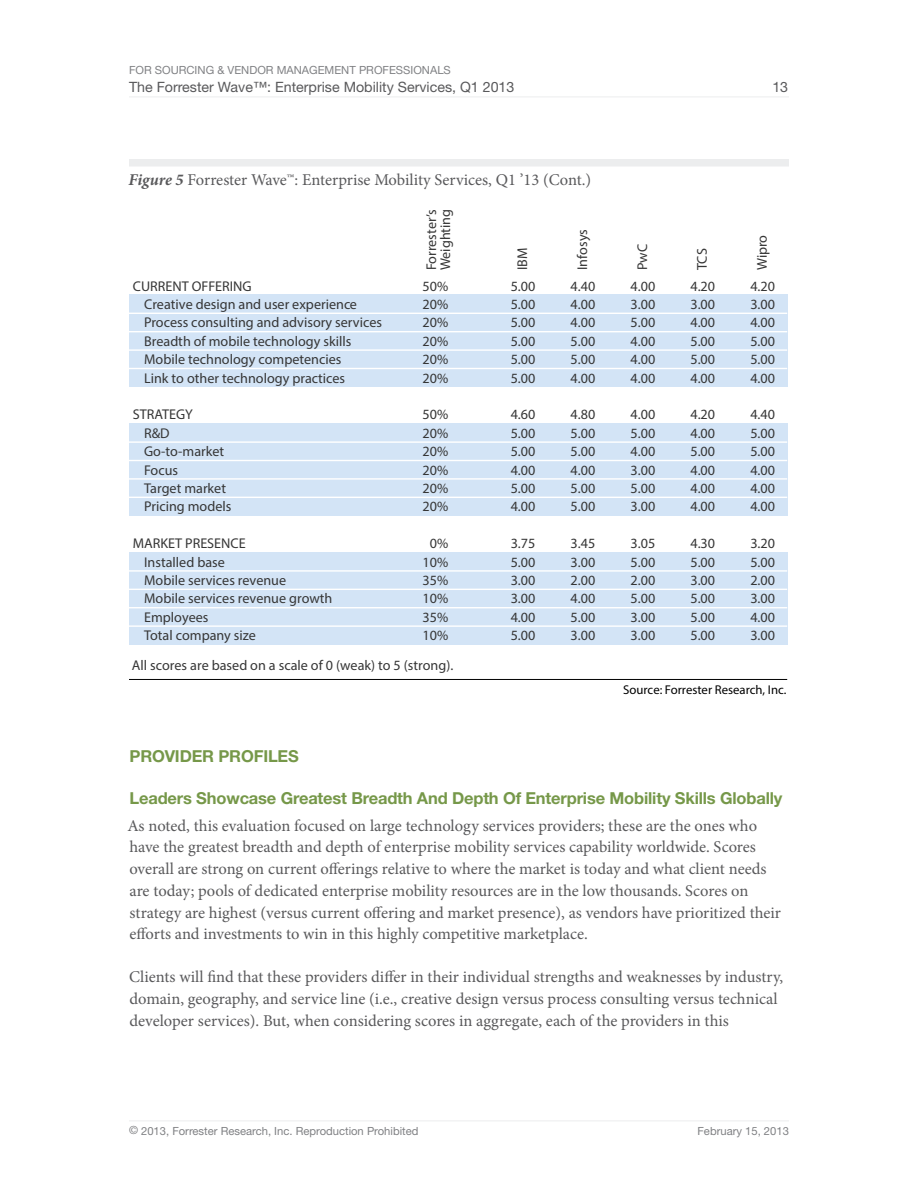
<style>
.page{position:relative;width:918px;height:1188px;background:#fff}
.page>*{position:absolute;margin:0;border:0;box-sizing:border-box;transform-origin:0 0}
.t1{font:16.5px/21.8px "Minion Pro";color:#59595b}
.t2{font:700 16.5px "Helvetica Neue LT Std";letter-spacing:-.01em;color:#769849}
.t3{font:14.25px "Helvetica Neue LT Std";color:#59595b}
.t4{font:14.1px/18.5px "Myriad Pro";color:#363636;text-align:justify}
.t5{font:12.75px "Myriad Pro";color:#000}
.t6{font:11.25px "Helvetica Neue LT Std";color:#808184}
.s1{font-weight:700;font-style:italic}
</style>
<div class="page">
<hr style="left:129px;top:97px;width:660px;height:1px;background:#ecedee">
<hr style="left:129px;top:1120px;width:660px;height:1px;background:#ecedee">
<div style="left:129px;top:159px;width:660px;height:7px;background:#ecedee"></div>
<hr style="left:129px;top:679px;width:658px;height:1px;background:#000">
<div style="left:129px;top:295px;width:658px;height:92px;background:#d3e4f6"></div>
<div style="left:129px;top:423px;width:658px;height:93px;background:#d3e4f6"></div>
<div style="left:129px;top:553px;width:658px;height:92px;background:#d3e4f6"></div>
<hr style="left:129px;top:313px;width:658px;height:1px;background:#fff">
<hr style="left:129px;top:331px;width:658px;height:1px;background:#fff">
<hr style="left:129px;top:349px;width:658px;height:2px;background:#fff">
<hr style="left:129px;top:368px;width:658px;height:1px;background:#fff">
<hr style="left:129px;top:441px;width:658px;height:2px;background:#fff">
<hr style="left:129px;top:460px;width:658px;height:1px;background:#fff">
<hr style="left:129px;top:478px;width:658px;height:2px;background:#fff">
<hr style="left:129px;top:497px;width:658px;height:1px;background:#fff">
<hr style="left:129px;top:570px;width:658px;height:2px;background:#fff">
<hr style="left:129px;top:589px;width:658px;height:1px;background:#fff">
<hr style="left:129px;top:607px;width:658px;height:1px;background:#fff">
<hr style="left:129px;top:625px;width:658px;height:2px;background:#fff">
<p class="t6" style="left:129px;top:63px;width:322px">For Sourcing &amp; Vendor Managem ent Professionals</p>
<p class="t3" style="left:129px;top:78px;width:387px">The Forrester Wave™: Enterprise Mobility Services, Q1 2013</p>
<p class="t3" style="left:772px;top:78px;width:17px">13</p>
<p class="t1" style="left:129px;top:168px;width:464px"><span class="s1">Figure 5</span> Forrester Wave™: Enterprise Mobility Services, Q1 ’13 (Cont.)</p>
<p class="t4" style="left:144px;top:276px;width:239px;text-align:left;text-indent:-11px">CURRENT OFFERING<br>Creative design and user experience Process consulting and advisory services Breadth of mobile technology skills Mobile technology competencies<br>Link to other technology practices</p>
<p class="t4" style="left:144px;top:405px;width:89px;text-align:left;text-indent:-11px">STRATEGY<br>R&amp;D<br>Go-to-market<br>Focus<br>Target market<br>Pricing models</p>
<p class="t4" style="left:144px;top:534px;width:190px;text-align:left;text-indent:-11px">MARKET PRESENCE<br>Installed base<br>Mobile services revenue<br>Mobile services revenue growth<br>Employees<br>Total company size</p>
<p class="t4" style="left:424px;top:270px;width:63px;line-height:14.1px;rotate:-90deg">Forrester’s<br>Weighting</p>
<p class="t4" style="left:423px;top:276px;width:27px">50% 20% 20% 20% 20% 20%</p>
<p class="t4" style="left:423px;top:405px;width:27px">50% 20% 20% 20% 20% 20%</p>
<p class="t4" style="left:423px;top:534px;width:27px;text-align:center">0%<br>10%<br>35%<br>10%<br>35%<br>10%</p>
<p class="t4" style="left:132px;top:656px;width:323px">All scores are based on a scale of 0 (weak) to 5 (strong).</p>
<p class="t4" style="left:513px;top:270px;width:24px;rotate:-90deg">IBM</p>
<p class="t4" style="left:511px;top:276px;width:26px">5.00<br>5.00<br>5.00<br>5.00<br>5.00<br>5.00</p>
<p class="t4" style="left:511px;top:405px;width:26px">4.60<br>5.00<br>5.00<br>4.00<br>5.00<br>4.00</p>
<p class="t4" style="left:511px;top:534px;width:26px">3.75<br>5.00<br>3.00<br>3.00<br>4.00<br>5.00</p>
<p class="t4" style="left:573px;top:270px;width:42px;rotate:-90deg">Infosys</p>
<p class="t4" style="left:571px;top:276px;width:26px">4.40<br>4.00<br>4.00<br>5.00<br>5.00<br>4.00</p>
<p class="t4" style="left:571px;top:405px;width:26px">4.80<br>5.00<br>5.00<br>4.00<br>5.00<br>5.00</p>
<p class="t4" style="left:571px;top:534px;width:26px">3.45<br>3.00<br>2.00<br>4.00<br>5.00<br>3.00</p>
<p class="t4" style="left:633px;top:270px;width:28px;rotate:-90deg">PwC</p>
<p class="t4" style="left:631px;top:276px;width:26px">4.00<br>3.00<br>5.00<br>4.00<br>4.00<br>4.00</p>
<p class="t4" style="left:631px;top:405px;width:26px">4.00<br>5.00<br>4.00<br>3.00<br>5.00<br>3.00</p>
<p class="t4" style="left:631px;top:534px;width:26px">3.05<br>5.00<br>2.00<br>5.00<br>3.00<br>3.00</p>
<p class="t4" style="left:693px;top:270px;width:23px;rotate:-90deg">TCS</p>
<p class="t4" style="left:690px;top:276px;width:26px">4.20<br>3.00<br>4.00<br>5.00<br>5.00<br>4.00</p>
<p class="t4" style="left:690px;top:405px;width:26px">4.20<br>4.00<br>5.00<br>4.00<br>4.00<br>4.00</p>
<p class="t4" style="left:690px;top:534px;width:26px">4.30<br>5.00<br>3.00<br>5.00<br>5.00<br>5.00</p>
<p class="t4" style="left:753px;top:270px;width:37px;rotate:-90deg">Wipro</p>
<p class="t4" style="left:750px;top:276px;width:26px">4.20<br>3.00<br>4.00<br>5.00<br>5.00<br>4.00</p>
<p class="t4" style="left:750px;top:405px;width:26px">4.40<br>5.00<br>5.00<br>4.00<br>4.00<br>4.00</p>
<p class="t4" style="left:750px;top:534px;width:26px">3.20<br>5.00<br>2.00<br>3.00<br>4.00<br>3.00</p>
<p class="t5" style="left:623px;top:682px;width:165px">Source: Forrester Research, Inc.</p>
<p class="t2" style="left:130px;top:745px;width:171px">Provider Profiles</p>
<p class="t2" style="left:130px;top:788px;width:655px">Leaders Showcase Greatest Breadth And Depth Of Enterprise Mobility Skills Globally</p>
<p class="t1" style="left:127px;top:815px;width:655px">As noted, this evaluation focused on large technology services providers; these are the ones who have the greatest breadth and depth of enterprise mobility services capability worldwide. Scores overall are strong on current offerings relative to where the market is today and what client needs are today; pools of dedicated enterprise mobility resources are in the low thousands. Scores on strategy are highest (versus current offering and market presence), as vendors have prioritized their efforts and investments to win in this highly competitive marketplace.</p>
<p class="t1" style="left:129px;top:966px;width:656px">Clients will find that these providers differ in their individual strengths and weaknesses by industry, domain, geography, and service line (i.e., creative design versus process consulting versus technical developer services). But, when considering scores in aggregate, each of the providers in this</p>
<p class="t6" style="left:129px;top:1124px;width:291px">© 2013, Forrester Research, Inc. Reproduction Prohibited</p>
<p class="t6" style="left:698px;top:1124px;width:93px">February 15, 2013</p>
</div>
